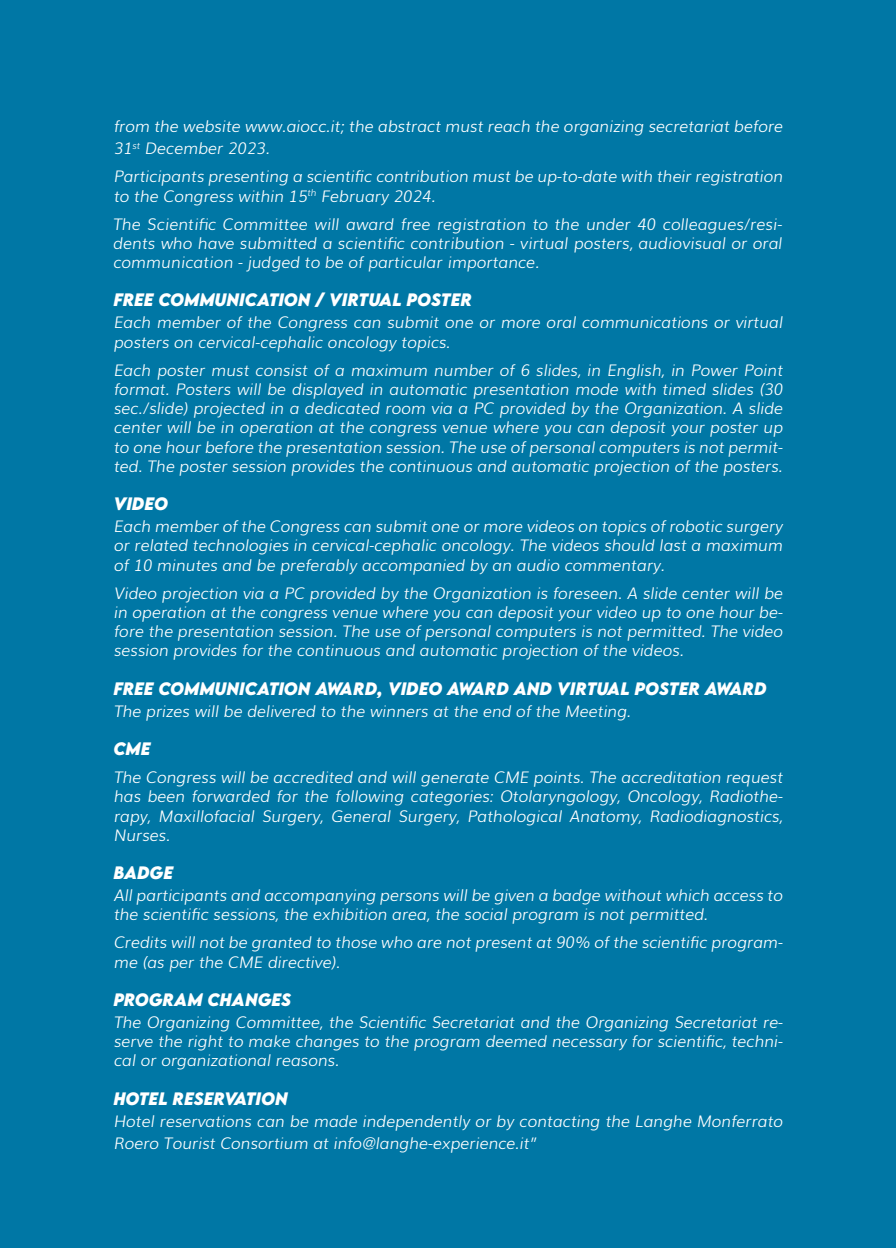
<style>
.page{position:relative;width:896px;height:1248px;background:#fff}
.page>*{position:absolute;margin:0;border:0;box-sizing:border-box;transform-origin:0 0}
.t1{font:300 16px/19.2px "Muli";color:#fff}
.t2{font:italic 300 16px/19.2px "Muli";color:#fff;text-align:justify}
.t3{font:italic 700 16px "LEMONMILK";color:#fff}
</style>
<div class="page">
<div style="left:0;top:0;width:896px;height:1247px;background:#0077a5"></div>
<p class="t1" style="left:113px;top:114px;width:674px;line-height:22px">from the website www.aiocc.it; the abstract must reach the organizing secretariat before<br>31<sup>st</sup> December 2023.</p>
<p class="t1" style="left:113px;top:166px;width:674px">Participants presenting a scientific contribution mustbe up-to-date with their registration to the Congress within 15<sup>th</sup> February 2024.</p>
<p class="t2" style="left:113px;top:213px;width:670px">The Scientific Committee will award free registration to the under 40 colleagues/resi&shy;dents who have submitted a scientific contribution - virtual posters, audiovisual or oral communication - judged to be of particular importance.</p>
<p class="t3" style="left:113px;top:289px;width:72px">FREE COMMU</p>
<p class="t3" style="left:227px;top:289px;width:216px">NICATION / VIRTUAL POSTER</p>
<p class="t1" style="left:113px;top:312px;width:674px">Each member of the Congress can submit one or more oral communications or virtual posters on cervical-cephalic oncology topics.</p>
<p class="t1" style="left:113px;top:359px;width:674px;text-align:justify">Each poster must consist of a maximum number of 6 slides, in English, in Power Point format. Posters will be displayed in automatic presentation mode with timed slides (30 sec./slide) projected in a dedicated room via a PC provided by the Organization. A slide center will be in operation at the congress venue where you can deposit your poster up to one hour before the presentation session.The use ofpersonalcomputers is notpermit&shy;ted. The poster session provides the continuous and automatic projection of the posters.</p>
<p class="t3" style="left:113px;top:493px;width:56px">VIDEO</p>
<p class="t1" style="left:113px;top:515px;width:674px;text-align:justify">Each member ofthe Congress can submitone or more videos on topics ofrobotic surgery or related technologies in cervical-cephalic oncology. The videos should last a maximum of 10 minutes and be preferably accompanied by an audio commentary.</p>
<p class="t1" style="left:113px;top:582px;width:674px;text-align:justify">Video projection via a PC provided by the Organization is foreseen. A slide center will be in operation at the congress venue where you can deposit your video up to one hour be&shy;fore the presentation session. The use of personal computers is not permitted. The video session provides for the continuous and automatic projection of the videos.</p>
<p class="t3" style="left:113px;top:677px;width:72px">FREE COMMU</p>
<p class="t3" style="left:227px;top:677px;width:444px">NICATION AWARD, VIDEO AWAR D AND VIRTUAL POSTER</p>
<p class="t3" style="left:705px;top:677px;width:63px">AWARD</p>
<p class="t1" style="left:113px;top:700px;width:522px">The prizes will be delivered to the winners at the end of the Meeting.</p>
<p class="t3" style="left:113px;top:737px;width:39px">CME</p>
<p class="t1" style="left:113px;top:766px;width:674px;text-align:justify">The Congress will be accredited and will generate CME points. The accreditation request has been forwarded for the following categories: Otolaryngology, Oncology, Radiothe&shy;rapy, Maxillofacial Surgery, General Surgery, Pathological Anatomy, Radiodiagnostics, Nurses.</p>
<p class="t3" style="left:113px;top:861px;width:50px">BADGE</p>
<p class="t1" style="left:113px;top:884px;width:674px">Allparticipants and accompanying persons willbe given a badge withoutwhich access to the scientific sessions, the exhibition area, the social program is not permitted.</p>
<p class="t1" style="left:113px;top:931px;width:674px">Credits willnotbe granted to those who are notpresentat90% ofthe scientific program&shy;me (as per the CME directive).</p>
<p class="t3" style="left:113px;top:988px;width:49px">PROGRA</p>
<p class="t3" style="left:187px;top:988px;width:34px">M CHANGES</p>
<p class="t1" style="left:113px;top:1011px;width:674px;text-align:justify">The Organizing Committee, the Scientific Secretariat and the Organizing Secretariat re&shy;serve the right to make changes to the program deemed necessary for scientific, techni&shy;cal or organizational reasons.</p>
<p class="t3" style="left:113px;top:1087px;width:71px">HOTEL RESER</p>
<p class="t3" style="left:224px;top:1087px;width:65px">VATION</p>
<p class="t1" style="left:113px;top:1108px;width:674px;line-height:22px">Hotel reservations can be made independently or by contacting the Langhe Monferrato<br>Roero Tourist Consortium at info@langhe-experience.it”</p>
</div>
